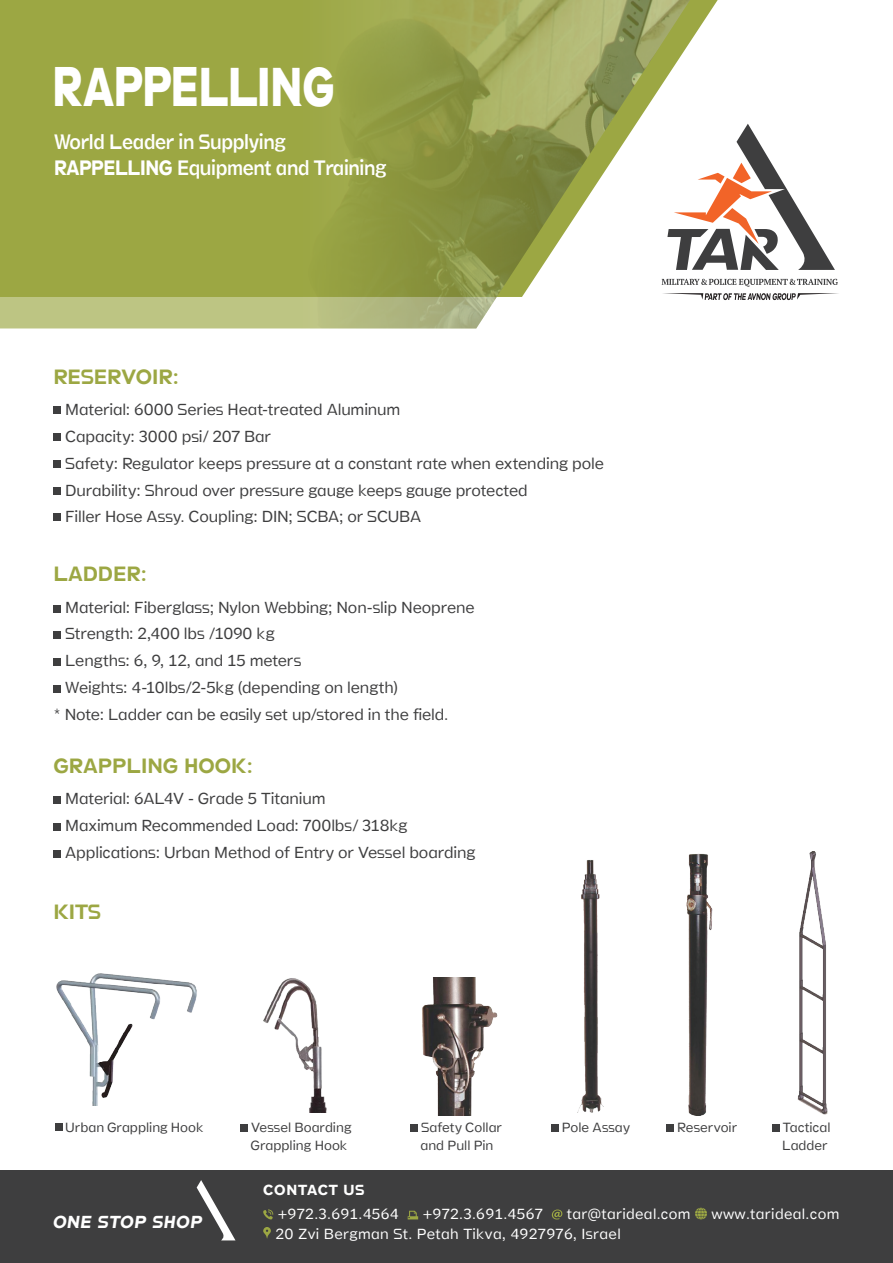
<style>
.page{position:relative;width:893px;height:1263px;background:#fff}
.page>*{position:absolute;margin:0;border:0;box-sizing:border-box;transform-origin:0 0}
.t1{font:800 55.5px "Stamen";letter-spacing:-.005em;color:#fff;scale:.8 1}
.t2{font:300 21.15px/25.5px "Stamen";letter-spacing:-.02em;color:#fff;scale:.89 1}
.t3{font:21px "Stamen";color:#9ca743}
.t4{font:italic 700 17.7px "Stamen";letter-spacing:.05em;color:#fff}
.t5{font:200 16.2px/26.7px "Stamen";letter-spacing:-.01em;color:#3e3e3f}
.t6{font:200 14.85px/19.5px "Stamen";letter-spacing:.02em;color:#fff}
.t7{font:700 14.85px "Stamen";letter-spacing:.05em;color:#fff}
.t8{font:200 13.5px/18px "Stamen";color:#3e3e3f}
.s1{font-weight:700}
</style>
<div class="page">
<div style="left:0;top:1170px;width:893px;height:93px;background:#3e3e3f"></div>
<svg style="left:263px;top:1209px;width:10px;height:10px"></svg>
<svg style="left:408px;top:1211px;width:10px;height:8px"></svg>
<svg style="left:552px;top:1209px;width:10px;height:10px"></svg>
<svg style="left:695px;top:1208px;width:12px;height:11px"></svg>
<svg style="left:263px;top:1227px;width:8px;height:12px"></svg>
<svg style="left:197px;top:1180px;width:38px;height:60px"></svg>
<svg style="left:0;top:0;width:698px;height:328px;background:#9faa49"></svg>
<img style="left:301px;top:0;width:392px;height:328px">
<svg style="left:662px;top:279px;width:176px;height:8px"></svg>
<svg style="left:667px;top:124px;width:168px;height:146px"></svg>
<svg style="left:662px;top:293px;width:177px;height:7px"></svg>
<div style="left:55px;top:1123px;width:7px;height:8px;background:#3e3e3f"></div>
<div style="left:240px;top:1124px;width:8px;height:8px;background:#3e3e3f"></div>
<div style="left:410px;top:1124px;width:8px;height:8px;background:#3e3e3f"></div>
<div style="left:551px;top:1124px;width:8px;height:8px;background:#3e3e3f"></div>
<div style="left:666px;top:1124px;width:8px;height:8px;background:#3e3e3f"></div>
<div style="left:772px;top:1124px;width:7px;height:8px;background:#3e3e3f"></div>
<img style="left:56px;top:973px;width:141px;height:132px">
<img style="left:263px;top:978px;width:64px;height:134px">
<img style="left:422px;top:977px;width:75px;height:138px">
<img style="left:578px;top:860px;width:25px;height:252px">
<img style="left:686px;top:854px;width:27px;height:261px">
<img style="left:797px;top:851px;width:31px;height:264px">
<div style="left:54px;top:407px;width:7px;height:7px;background:#3e3e3f"></div>
<div style="left:54px;top:433px;width:7px;height:8px;background:#3e3e3f"></div>
<div style="left:54px;top:460px;width:7px;height:8px;background:#3e3e3f"></div>
<div style="left:54px;top:487px;width:7px;height:8px;background:#3e3e3f"></div>
<div style="left:54px;top:514px;width:7px;height:7px;background:#3e3e3f"></div>
<div style="left:54px;top:605px;width:7px;height:7px;background:#3e3e3f"></div>
<div style="left:54px;top:632px;width:7px;height:7px;background:#3e3e3f"></div>
<div style="left:54px;top:658px;width:7px;height:8px;background:#3e3e3f"></div>
<div style="left:54px;top:685px;width:7px;height:8px;background:#3e3e3f"></div>
<div style="left:54px;top:796px;width:7px;height:8px;background:#3e3e3f"></div>
<div style="left:54px;top:823px;width:7px;height:8px;background:#3e3e3f"></div>
<div style="left:54px;top:850px;width:7px;height:7px;background:#3e3e3f"></div>
<h1 class="t1" style="left:53px;top:43px;width:354px">RAPPELLING</h1>
<h2 class="t2" style="left:54px;top:129px;width:375px">World Leader in Supplying<br><span class="s1">RAPPELLING</span> Equipment and Training</h2>
<p class="t3" style="left:53px;top:361px;width:127px">RESERVOIR:</p>
<p class="t5" style="left:65px;top:397px;width:540px">Material: 6000 Series Heat-treated Aluminum<br>Capacity: 3000 psi/ 207 Bar<br>Safety: Regulator keeps pressure at a constant rate when extending pole Durability: Shroud over pressure gauge keeps gauge protected<br>Filler Hose Assy. Coupling: DIN; SCBA; or SCUBA</p>
<p class="t3" style="left:53px;top:558px;width:95px">LADDER:</p>
<p class="t5" style="left:65px;top:594px;width:411px">Material: Fiberglass; Nylon Webbing; Non-slip Neoprene</p>
<p class="t5" style="left:65px;top:621px;width:211px">Strength: 2,400 lbs /1090 kg</p>
<p class="t5" style="left:65px;top:647px;width:238px">Lengths: 6, 9, 12, and 15 meters</p>
<p class="t5" style="left:65px;top:674px;width:334px">Weights: 4-10lbs/2-5kg (depending on length(</p>
<p class="t5" style="left:54px;top:701px;width:396px">* Note: Ladder can be easily set up/stored in the field.</p>
<p class="t3" style="left:53px;top:749px;width:201px">GRAPPLING HOOK:</p>
<p class="t5" style="left:65px;top:785px;width:412px">Material 6: AL V4 - Grade 5 Titanium<br>Maximum Recommended Load: 700lbs/ 318kg<br>Applications: Urban Method of Entry or Vessel boarding</p>
<p class="t3" style="left:53px;top:895px;width:49px">KITS</p>
<p class="t8" style="left:65px;top:1118px;width:140px">Urban Grappling Hook</p>
<p class="t4" style="left:53px;top:1210px;width:150px">ONE STOP SHOP</p>
<p class="t8" style="left:251px;top:1118px;width:102px">Vessel Boarding</p>
<p class="t8" style="left:250px;top:1136px;width:99px">Grappling Hook</p>
<p class="t7" style="left:263px;top:1178px;width:102px">CONTACT US</p>
<p class="t8" style="left:420px;top:1118px;width:83px">Safety Collar and Pull Pin</p>
<p class="t8" style="left:783px;top:1118px;width:49px">Tactical</p>
<p class="t8" style="left:677px;top:1118px;width:61px">Reservoir</p>
<p class="t8" style="left:562px;top:1118px;width:70px">Pole Assay</p>
<p class="t8" style="left:782px;top:1136px;width:47px">Ladder</p>
<p class="t6" style="left:567px;top:1205px;width:125px">tar@tarideal.com</p>
<p class="t6" style="left:275px;top:1205px;width:347px">+972.3.691.4564<br>20 Zvi Bergman St. Petah Tikva, 4927976, Israel</p>
<p class="t6" style="left:423px;top:1205px;width:122px">+972.3.691.4567</p>
<p class="t6" style="left:711px;top:1205px;width:129px">www.tarideal.com</p>
</div>
